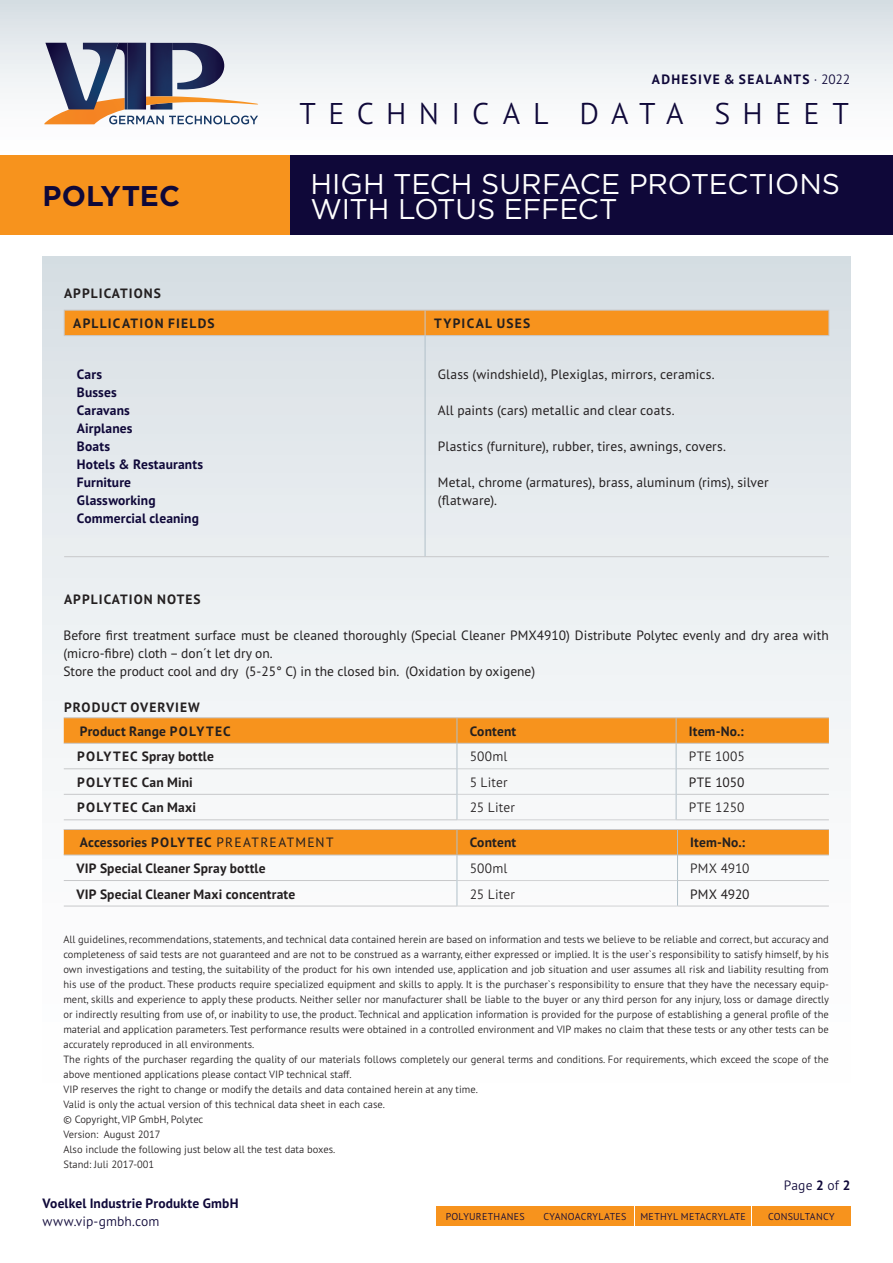
<style>
.page{position:relative;width:893px;height:1263px;background:#fff}
.page>*{position:absolute;margin:0;border:0;box-sizing:border-box;transform-origin:0 0}
.t1{font:300 30px "PT Sans Pro";letter-spacing:.405em;color:#0f0839}
.t2{font:28.5px/25.5px "Gotham";letter-spacing:-.01em;color:#fff}
.t3{font:700 28.5px "Gotham";color:#0f0839}
.t4{font:13.5px/18px "PT Sans Pro";color:#231f20}
.t5{font:700 13.5px "PT Sans Pro";letter-spacing:.015em;color:#231f20}
.t6{font:700 13.5px/18px "PT Sans Pro";letter-spacing:.01em;color:#0f0839}
.t7{font:300 13.5px "PT Sans Pro";letter-spacing:.005em;color:#231f20}
.t8{font:700 13.5px "PT Sans Pro";letter-spacing:.08em;color:#231f20}
.t9{font:300 13.5px "PT Sans Pro";letter-spacing:.01em;color:#0f0839}
.t10{font:700 13.5px "PT Sans Pro";letter-spacing:.1em;color:#0f0839}
.t11{font:700 13.5px "PT Sans Pro";letter-spacing:.09em;color:#231f20}
.t12{font:700 13.5px "PT Sans Pro";letter-spacing:.095em;color:#231f20}
.t13{font:300 10.5px/15px "PT Sans Pro";color:#231f20}
.t14{font:300 9.9px "PT Sans Pro";letter-spacing:.025em;color:#0f0839}
.s1{font-weight:300}
.s2{font-weight:400}
.s3{font-weight:700}
</style>
<div class="page">
<div style="left:0;top:0;width:893px;height:155px;background:linear-gradient(to bottom,#d8e0e5,#fff)"></div>
<svg style="left:44px;top:43px;width:214px;height:81px"></svg>
<div style="left:289px;top:155px;width:604px;height:80px;background:#0f0839"></div>
<div style="left:0;top:155px;width:289px;height:80px;background:#f7931d"></div>
<div style="left:436px;top:1206px;width:98px;height:20px;background:#f7931d"></div>
<div style="left:536px;top:1206px;width:98px;height:20px;background:#f7931d"></div>
<div style="left:636px;top:1206px;width:115px;height:20px;background:#f7931d"></div>
<div style="left:752px;top:1206px;width:98px;height:20px;background:#f7931d"></div>
<div style="left:42px;top:256px;width:808px;height:920px;background:linear-gradient(to bottom,#dae1e6,#fff)"></div>
<hr style="left:64px;top:556px;width:361px;height:1px;background:#c7c8ca">
<hr style="left:425px;top:556px;width:404px;height:1px;background:#c7c8ca">
<hr style="left:425px;top:336px;width:1px;height:220px;background:#b1c0c9">
<div style="left:64px;top:310px;width:766px;height:26px;background:#f7931d"></div>
<hr style="left:64px;top:335px;width:361px;height:1px;background:#c7c8ca">
<hr style="left:425px;top:335px;width:404px;height:1px;background:#c7c8ca">
<hr style="left:64px;top:717px;width:393px;height:1px;background:#c7c8ca">
<hr style="left:457px;top:717px;width:219px;height:1px;background:#c7c8ca">
<hr style="left:676px;top:717px;width:153px;height:1px;background:#c7c8ca">
<hr style="left:64px;top:819px;width:393px;height:1px;background:#c7c8ca">
<hr style="left:676px;top:819px;width:153px;height:1px;background:#c7c8ca">
<hr style="left:457px;top:819px;width:219px;height:1px;background:#d1d2d4">
<svg style="left:64px;top:718px;width:765px;height:101px"></svg>
<hr style="left:64px;top:906px;width:393px;height:1px;background:#c7c8ca">
<hr style="left:677px;top:906px;width:152px;height:1px;background:#c7c8ca">
<hr style="left:457px;top:906px;width:220px;height:1px;background:#d1d2d4">
<svg style="left:64px;top:829px;width:765px;height:77px"></svg>
<p class="t10" style="left:652px;top:70px;width:200px">ADHESIVE &amp; SEALANTS <span class="s1">· 2022</span></p>
<h2 class="t3" style="left:43px;top:177px;width:139px">POLYTEC</h2>
<p class="t8" style="left:64px;top:284px;width:98px">APPLICATIONS</p>
<h1 class="t1" style="left:299px;top:94px;width:551px">TECHNICAL DATA SHEET</h1>
<h2 class="t2" style="left:310px;top:170px;width:531px">HIGH TECH SURFACE PROTECTIONS<br>WITH LOTUS EFFECT</h2>
<p class="t11" style="left:73px;top:314px;width:143px">APLLICATION FIELDS</p>
<p class="t12" style="left:434px;top:314px;width:98px">TYPICAL USES</p>
<p class="t6" style="left:77px;top:365px;width:128px">Cars<br>Busses<br>Caravans<br>Airplanes<br>Boats<br>Hotels &amp; Restaurants<br>Furniture<br>Glassworking<br>Commercial cleaning</p>
<p class="t4" style="left:438px;top:365px;width:278px">Glass (windshield), Plexiglas, mirrors, ceramics.</p>
<p class="t4" style="left:438px;top:401px;width:238px">All paints (cars) metallic and clear coats.</p>
<p class="t4" style="left:438px;top:437px;width:290px">Plastics (furniture), rubber, tires, awnings, covers.</p>
<p class="t4" style="left:438px;top:473px;width:332px">Metal, chrome (armatures), brass, aluminum (rims), silver (flatware).</p>
<p class="t8" style="left:64px;top:590px;width:138px">APPLICATION NOTES</p>
<p class="t4" style="left:63px;top:626px;width:767px">Before first treatment surface must be cleaned thoroughly (Special Cleaner PMX4910) Distribute Polytec evenly and dry area with (micro-fibre) cloth – don´t let dry on.<br>Store the product cool and dry (5-25° C) in the closed bin. (Oxidation by oxigene)</p>
<p class="t8" style="left:64px;top:698px;width:137px">PRODUCT OVERVIEW</p>
<p class="t5" style="left:80px;top:722px;width:152px">Product Range POLYTEC</p>
<p class="t5" style="left:470px;top:722px;width:48px">Content</p>
<p class="t5" style="left:689px;top:722px;width:56px">Item-No.:</p>
<p class="t5" style="left:77px;top:748px;width:138px">POLYTEC Spray bottle</p>
<p class="t7" style="left:470px;top:748px;width:39px">500ml</p>
<p class="t7" style="left:689px;top:748px;width:57px">PTE 1005</p>
<p class="t5" style="left:77px;top:773px;width:117px">POLYTEC Can Mini</p>
<p class="t7" style="left:470px;top:773px;width:39px">5 Liter</p>
<p class="t4" style="left:689px;top:773px;width:57px">PTE 1050</p>
<p class="t5" style="left:77px;top:799px;width:120px">POLYTEC Can Maxi</p>
<p class="t7" style="left:470px;top:799px;width:47px">25 Liter</p>
<p class="t7" style="left:689px;top:799px;width:57px">PTE 1250</p>
<p class="t5" style="left:80px;top:834px;width:255px">Accessories POLYTEC <span class="s2">PREATREATMENT</span></p>
<p class="t5" style="left:470px;top:834px;width:48px">Content</p>
<p class="t5" style="left:690px;top:834px;width:56px">Item-No.:</p>
<p class="t5" style="left:77px;top:859px;width:191px">VIP Special Cleaner Spray bottle</p>
<p class="t7" style="left:470px;top:859px;width:39px">500ml</p>
<p class="t7" style="left:690px;top:859px;width:61px">PMX 4910</p>
<p class="t5" style="left:77px;top:885px;width:220px">VIP Special Cleaner Maxi concentrate</p>
<p class="t7" style="left:470px;top:885px;width:47px">25 Liter</p>
<p class="t4" style="left:690px;top:884px;width:61px">PMX 4920</p>
<p class="t13" style="left:63px;top:931px;width:767px">All guidelines, recommendations, statements, and technical data contained herein are based on information and tests we believe to be reliable and correct, but accuracy and completeness of said tests are not guaranteed and are not to be construed as a warranty, either expressed or implied. It is the user`s responsibility to satisfy himself, by his own investigations and testing, the suitability of the product for his own intended use, application and job situation and user assumes all risk and liability resulting from his use of the product. These products require specialized equipment and skills to apply. It is the purchaser`s responsibility to ensure that they have the necessary equip&shy;ment, skills and experience to apply these products. Neither seller nor manufacturer shall be liable to the buyer or any third person for any injury, loss or damage directly or indirectly resulting from use of, or inability to use, the product. Technical and application information is provided for the purpose of establishing a general profile of the material and application parameters. Test performance results were obtained in a controlled environment and VIP makes no claim that these tests or any other tests can be accurately reproduced in all environments.<br>The rights of the purchaser regarding the quality of our materials follows completely our general terms and conditions. For requirements, which exceed the scope of the above mentioned applications please contact VIP technical staff.<br>VIP reserves the right to change or modify the details and data contained herein at any time.<br>Valid is only the actual version of this technical data sheet in each case.<br>© Copyright, VIP GmbH, Polytec<br>Version: August 2017<br>Also include the following just below all the test data boxes.<br>Stand: Juli 2017-001</p>
<p class="t6" style="left:43px;top:1194px;width:197px">Voelkel Industrie Produkte GmbH</p>
<p class="t9" style="left:43px;top:1213px;width:118px">www.vip-gmbh.com</p>
<p class="t9" style="left:784px;top:1177px;width:68px">Page <span class="s3">2</span> of <span class="s3">2</span></p>
<p class="t14" style="left:446px;top:1210px;width:81px">POLYURETHANES</p>
<p class="t14" style="left:543px;top:1210px;width:85px">CYANOACRYLATES</p>
<p class="t14" style="left:640px;top:1210px;width:107px">METHYL METACRYLATE</p>
<p class="t14" style="left:768px;top:1210px;width:68px">CONSULTANCY</p>
</div>
